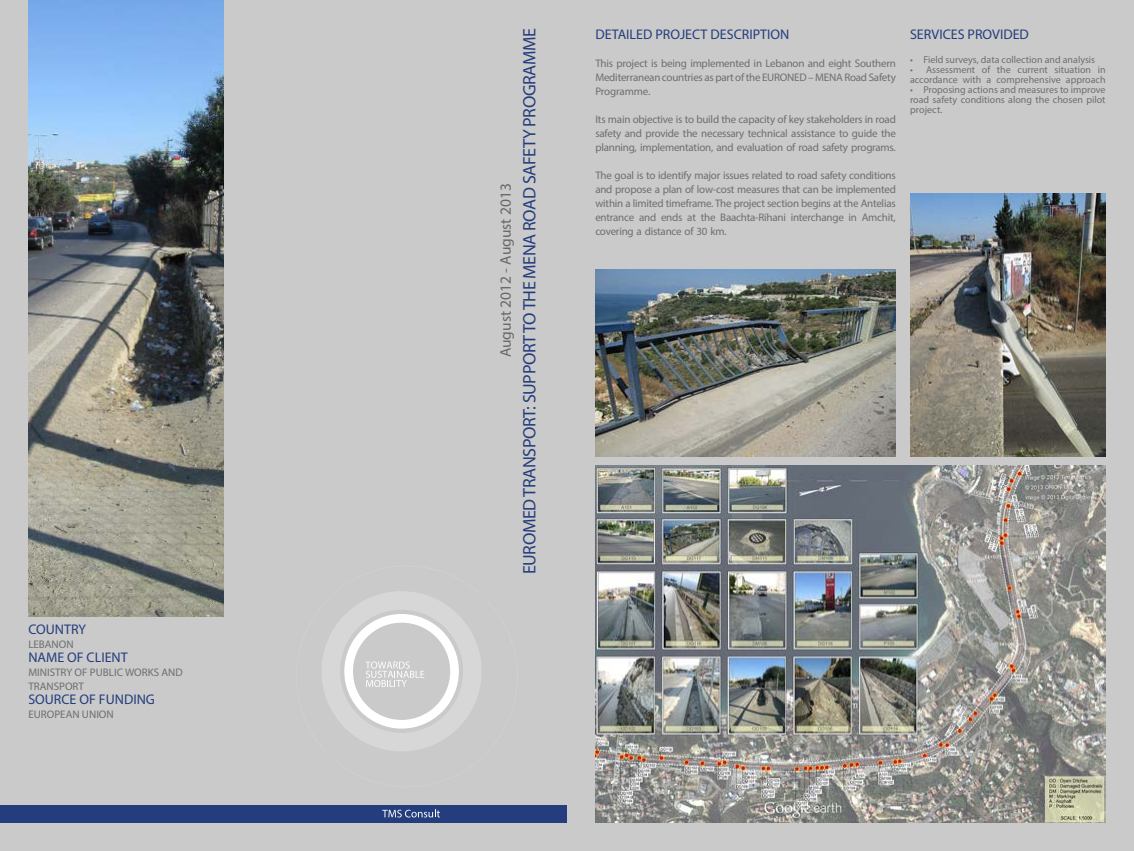
<style>
.page{position:relative;width:1134px;height:851px;background:#fff}
.page>*{position:absolute;margin:0;border:0;box-sizing:border-box;transform-origin:0 0}
.t1{font:18px "Myriad Pro";letter-spacing:-.025em;color:#233d7d}
.t2{font:15.5px "Myriad Pro";color:#686768}
.t3{font:14px "Myriad Pro";color:#233d7d}
.t4{font:11px/14px "Myriad Pro";letter-spacing:-.02em;color:#6d6e71;text-align:justify}
.t5{font:11px/14px "Myriad Pro";color:#6d6e71}
.t6{font:10px/10px "Myriad Pro";color:#6d6e71}
</style>
<div class="page">
<div style="left:0;top:0;width:1134px;height:850px;background:#cbcaca"></div>
<svg style="left:322px;top:591px;width:159px;height:160px"></svg>
<div style="left:0;top:805px;width:567px;height:17px;background:#233d7d"></div>
<svg style="left:382px;top:809px;width:58px;height:8px"></svg>
<img style="left:595px;top:269px;width:301px;height:187px">
<img style="left:910px;top:194px;width:196px;height:262px">
<img style="left:595px;top:465px;width:511px;height:357px">
<img style="left:28px;top:0;width:196px;height:616px">
<p class="t3" style="left:28px;top:621px;width:59px">COUNTRY</p>
<p class="t5" style="left:28px;top:637px;width:47px">LEBANON</p>
<p class="t3" style="left:28px;top:649px;width:101px">NAME OF CLIENT</p>
<p class="t5" style="left:28px;top:665px;width:156px">MINISTRY OF PUBLIC WORKS AND<br>TRANSPORT</p>
<p class="t3" style="left:28px;top:691px;width:128px">SOURCE OF FUNDING</p>
<p class="t5" style="left:28px;top:707px;width:87px">EUROPEAN UNION</p>
<h2 class="t2" style="left:496px;top:357px;width:175px;rotate:-90deg">August 2012 - August 2013</h2>
<h1 class="t1" style="left:518px;top:574px;width:547px;rotate:-90deg">EUROMED TRANSPORT: SUPPORT TO THE MENA ROAD SAFETY PROGRAMME</h1>
<p class="t3" style="left:595px;top:26px;width:195px">DETAILED PROJECT DESCRIPTION</p>
<p class="t4" style="left:595px;top:56px;width:302px">This project is being implemented in Lebanon and eight Southern Mediterranean countries as part of the EURONED – MENA Road Safety Programme.</p>
<p class="t4" style="left:595px;top:112px;width:302px">Its main objective is to build the capacity of key stakeholders in road safety and provide the necessary technical assistance to guide the planning, implementation, and evaluation of road safety programs.</p>
<p class="t4" style="left:595px;top:168px;width:302px">The goal is to identify major issues related to road safety conditions and propose a plan of low-cost measures that can be implemented within a limited timeframe. The project section begins at the Antelias entrance and ends at the Baachta-Rihani interchange in Amchit, covering a distance of 30 km.</p>
<p class="t3" style="left:910px;top:26px;width:120px">SERVICES PROVIDED</p>
<p class="t6" style="left:910px;top:55px;width:187px">• Field surveys, data collection and analysis</p>
<p class="t6" style="left:910px;top:65px;width:197px">• Assessment of the current situation in accordance with a comprehensive approach</p>
<p class="t6" style="left:910px;top:85px;width:197px;text-align:justify">• Proposing actions and measures to improve road safety conditions along the chosen pilot project.</p>
</div>
